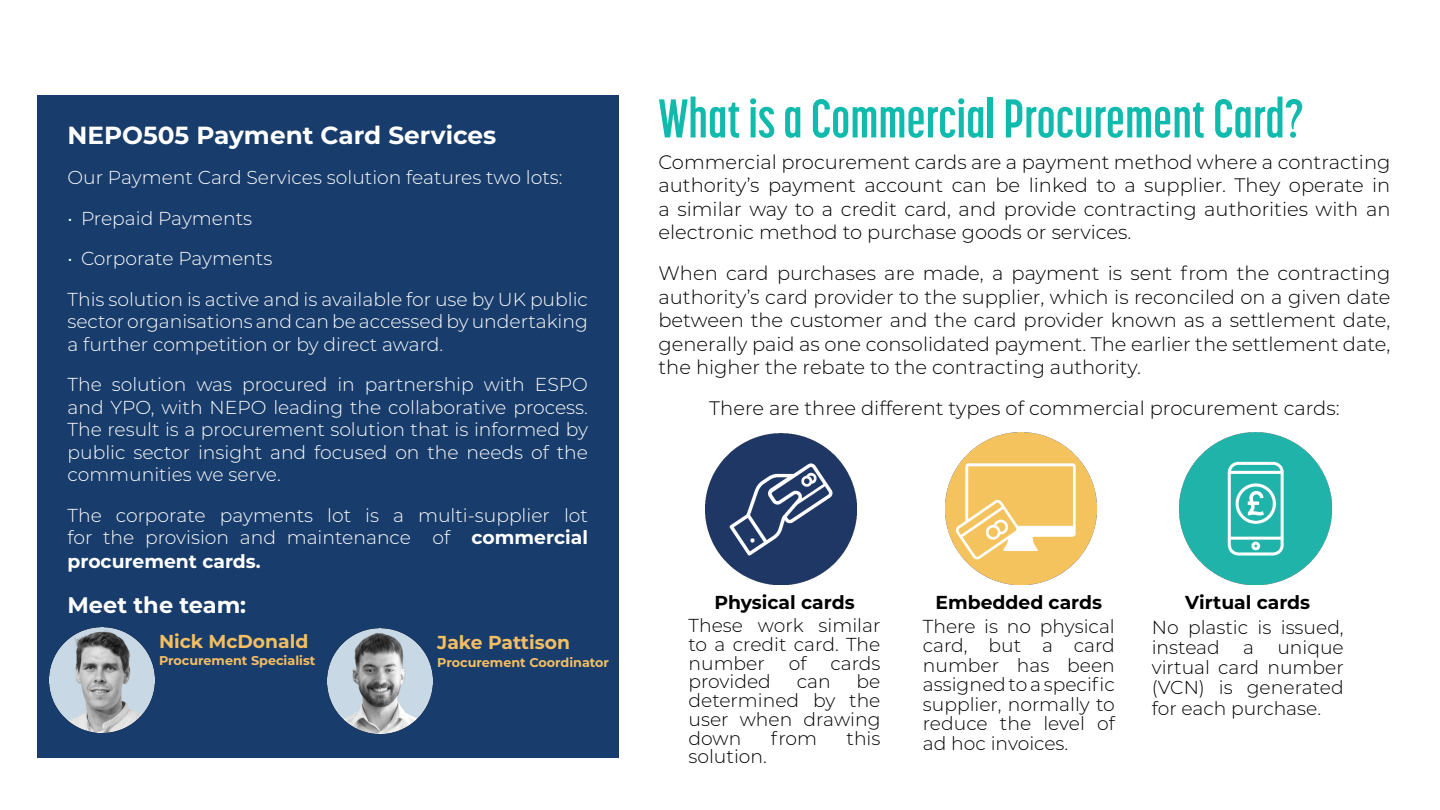
<style>
.page{position:relative;width:1440px;height:810px;background:#fff}
.page>*{position:absolute;margin:0;border:0;box-sizing:border-box;transform-origin:0 0}
.Titles_Dark{font:700 54px "Korolev Compressed";color:#10baac}
.Paragraph_Black{font:700 24.75px "Montserrat";color:#fff}
.Paragraph_Black-2{font:700 22.5px "Montserrat";color:#fff}
.Paragraph_Black-3{font:300 19.5px/23.4px "Montserrat";color:#000;text-align:justify}
.Paragraph_Black-4{font:300 18.75px/22.5px "Montserrat";color:#fff;text-align:justify}
.Paragraph_Black-5{font:300 18.75px/19.5px "Montserrat";color:#000;text-align:justify}
.Paragraph_Black-6{font:700 18.75px "Montserrat";color:#000}
.Titles_Color{font:700 18.75px "Montserrat";color:#f4bf62}
.Titles_Color-2{font:700 12.75px "Montserrat";color:#f4bf62}
.s1{font-weight:700}
</style>
<div class="page">
<div style="left:38px;top:95px;width:582px;height:663px;background:#183c6b"></div>
<img style="left:706px;top:433px;width:151px;height:151px">
<img style="left:945px;top:433px;width:152px;height:151px">
<img style="left:1180px;top:433px;width:151px;height:151px">
<img style="left:50px;top:627px;width:104px;height:105px">
<img style="left:328px;top:629px;width:105px;height:105px">
<p class="Paragraph_Black" style="left:68px;top:117px;width:430px">NEPO505 Payment Card Services</p>
<p class="Paragraph_Black-4" style="left:68px;top:166px;width:497px">Our Payment Card Services solution features two lots:</p>
<p class="Paragraph_Black-4" style="left:68px;top:206px;width:186px">• Prepaid Payments</p>
<p class="Paragraph_Black-4" style="left:68px;top:247px;width:206px">• Corporate Payments</p>
<p class="Paragraph_Black-4" style="left:68px;top:287px;width:522px">This solution is active and is available for use by UK public sector organisations and can be accessed by undertaking a further competition or by direct award.</p>
<p class="Paragraph_Black-4" style="left:68px;top:373px;width:522px">The solution was procured in partnership with ESPO and YPO, with NEPO leading the collaborative process.<br>The result is a procurement solution that is informed by public sector insight and focused on the needs of the communities we serve.</p>
<p class="Paragraph_Black-4" style="left:68px;top:503px;width:522px;line-height:23px">The corporate payments lot is a multi-supplier lot for the provision and maintenance of <span class="s1">commercial procurement cards.</span></p>
<p class="Paragraph_Black-2" style="left:68px;top:589px;width:180px">Meet the team:</p>
<p class="Titles_Color" style="left:437px;top:629px;width:134px">Jake Pattison</p>
<p class="Titles_Color-2" style="left:437px;top:653px;width:173px">Procurement Coordinator</p>
<p class="Titles_Color" style="left:159px;top:628px;width:151px">Nick McDonald</p>
<p class="Titles_Color-2" style="left:159px;top:651px;width:158px">Procurement Specialist</p>
<p class="Titles_Dark" style="left:658px;top:88px;width:647px">What is a Commercial Procurement Card?</p>
<p class="Paragraph_Black-3" style="left:658px;top:150px;width:733px">Commercial procurement cards are a payment method where a contracting authority’s payment account can be linked to a supplier. They operate in a similar way to a credit card, and provide contracting authorities with an electronic method to purchase goods or services.</p>
<p class="Paragraph_Black-3" style="left:658px;top:261px;width:734px">When card purchases are made, a payment is sent from the contracting authority’s card provider to the supplier, which is reconciled on a given date between the customer and the card provider known as a settlement date, generally paid as one consolidated payment. The earlier the settlement date, the higher the rebate to the contracting authority.</p>
<p class="Paragraph_Black-3" style="left:709px;top:396px;width:632px">There are three different types of commercial procurement cards:</p>
<p class="Paragraph_Black-6" style="left:714px;top:589px;width:142px">Physical cards</p>
<p class="Paragraph_Black-5" style="left:689px;top:616px;width:194px;line-height:18.8px">These work similar to a credit card. The number</p>
<p class="Paragraph_Black-5" style="left:789px;top:653px;width:19px">of</p>
<p class="Paragraph_Black-5" style="left:830px;top:653px;width:52px">cards</p>
<p class="Paragraph_Black-5" style="left:689px;top:672px;width:194px;line-height:18.8px;text-indent:168px">be determined by the user when drawing down</p>
<p class="Paragraph_Black-5" style="left:689px;top:671px;width:84px">provided</p>
<p class="Paragraph_Black-5" style="left:797px;top:671px;width:35px">can</p>
<p class="Paragraph_Black-5" style="left:771px;top:728px;width:48px">from</p>
<p class="Paragraph_Black-5" style="left:847px;top:728px;width:35px">this</p>
<p class="Paragraph_Black-5" style="left:689px;top:746px;width:80px">solution.</p>
<p class="Paragraph_Black-6" style="left:936px;top:589px;width:168px">Embedded cards</p>
<p class="Paragraph_Black-5" style="left:923px;top:616px;width:194px">There is no physical card, but a card number has been assigned to a specific supplier, normally to reduce the level of ad hoc invoices.</p>
<p class="Paragraph_Black-6" style="left:1185px;top:589px;width:126px">Virtual cards</p>
<p class="Paragraph_Black-5" style="left:1152px;top:616px;width:194px;line-height:20.2px">No plastic is issued, instead a unique virtual card number (VCN) is generated for each purchase.</p>
</div>
